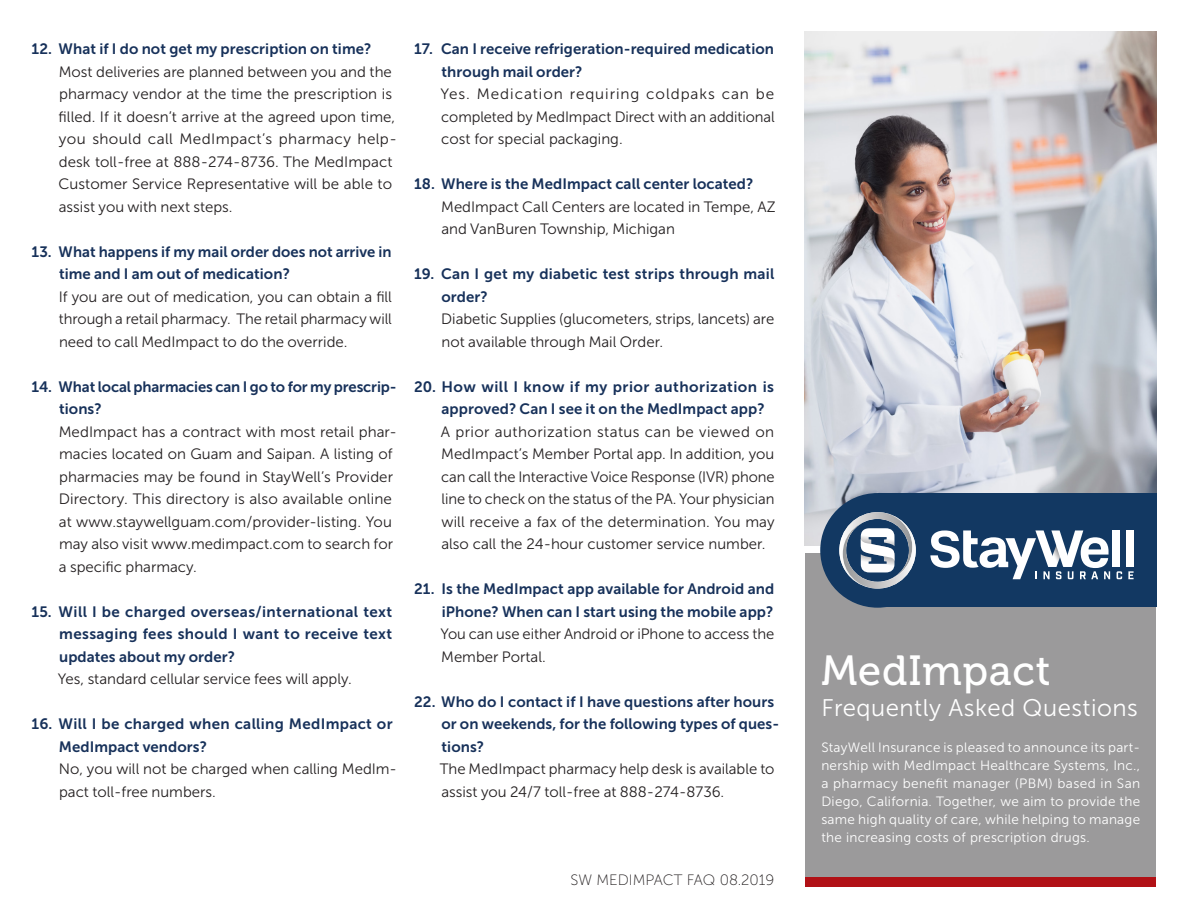
<style>
.page{position:relative;width:1188px;height:918px;background:#fff}
.page>*{position:absolute;margin:0;border:0;box-sizing:border-box;transform-origin:0 0}
.t1{font:42px "Museo 500";letter-spacing:.02em;color:#fff}
.t2{font:24px "Museo Sans 300";letter-spacing:.02em;color:#fff}
.body{font:15px/22.5px "Museo Sans 300";color:#231f20}
.t3{font:15px/22.5px "Museo Sans 700";letter-spacing:.005em;color:#17315a}
.t4{font:15px/22.5px "Museo Sans 700";letter-spacing:.03em;color:#17315a}
.t5{font:15px "Museo Sans 100";color:#231f20}
.t6{font:13.5px/18px "Museo Sans 300";letter-spacing:.02em;color:#fff;text-align:justify}
</style>
<div class="page">
<img style="left:805px;top:32px;width:351px;height:514px">
<div style="left:806px;top:877px;width:350px;height:9px;background:#b11116"></div>
<div style="left:806px;top:554px;width:350px;height:323px;background:#9b9a9b"></div>
<div style="left:878px;top:494px;width:278px;height:113px;background:#123862"></div>
<div style="left:820px;top:494px;width:115px;height:113px;background:#123862;border-radius:50%"></div>
<div style="left:1112px;top:530px;width:8px;height:37px;background:#fff"></div>
<div style="left:1126px;top:530px;width:8px;height:37px;background:#fff"></div>
<svg style="left:930px;top:530px;width:180px;height:49px"></svg>
<svg style="left:1117px;top:571px;width:5px;height:8px"></svg>
<svg style="left:1128px;top:571px;width:6px;height:8px"></svg>
<svg style="left:839px;top:512px;width:77px;height:77px"></svg>
<p class="t3" style="left:32px;top:38px;width:341px">12. What if I do not get my prescription on time?</p>
<p class="body" style="left:58px;top:60px;width:340px">Most deliveries are planned between you and the pharmacy vendor at the time the prescription is filled. If it doesn’t arrive at the agreed upon time, you should call MedImpact’s pharmacy help&shy;desk toll-free at 888-274-8736. The MedImpact Customer Service Representative will be able to assist you with next steps.</p>
<p class="t3" style="left:59px;top:240px;width:334px;text-indent:-27px">13. What happens if my mail order does not arrive in time and I am out of medication?</p>
<p class="body" style="left:59px;top:285px;width:335px;text-align:justify">If you are out of medication, you can obtain a fill through a retail pharmacy. The retail pharmacy will need to call MedImpact to do the override.</p>
<p class="t3" style="left:59px;top:375px;width:339px;text-indent:-27px">14. What local pharmacies can I go to for my prescrip&shy;tions?</p>
<p class="body" style="left:59px;top:420px;width:340px">MedImpact has a contract with most retail phar&shy;macies located on Guam and Saipan. A listing of pharmacies may be found in StayWell’s Provider Directory. This directory is also available online at www.staywellguam.com/provider-listing. You may also visit www.medimpact.com to search for a specific pharmacy.</p>
<p class="t3" style="left:59px;top:600px;width:335px;text-align:justify;text-indent:-28px">15. Will I be charged overseas/international text messaging fees should I want to receive text updates about my order?</p>
<p class="body" style="left:58px;top:668px;width:296px">Yes, standard cellular service fees will apply.</p>
<p class="t3" style="left:59px;top:713px;width:335px;text-indent:-27px">16. Will I be charged when calling MedImpact or<br>MedImpact vendors?</p>
<p class="body" style="left:59px;top:758px;width:340px">No, you will not be charged when calling MedIm&shy;pact toll-free numbers.</p>
<p class="t3" style="left:442px;top:38px;width:334px;text-indent:-27px">17. Can I receive refrigeration-required medication through mail order?</p>
<p class="body" style="left:440px;top:83px;width:336px;text-align:justify">Yes. Medication requiring coldpaks can be completed by MedImpact Direct with an additional cost for special packaging.</p>
<p class="t3" style="left:414px;top:173px;width:341px">18. Where is the MedImpact call center located?</p>
<p class="body" style="left:441px;top:195px;width:336px">MedImpact Call Centers are located in Tempe, AZ and VanBuren Township, Michigan</p>
<p class="t3" style="left:441px;top:263px;width:334px;text-indent:-27px">19. Can I get my diabetic test strips through mail order?</p>
<p class="body" style="left:441px;top:308px;width:335px">Diabetic Supplies (glucometers, strips, lancets) are not available through Mail Order.</p>
<p class="t4" style="left:442px;top:375px;width:334px;text-indent:-27px">20. How will I know if my prior authorization is approved? Can I see it on the MedImpact app?</p>
<p class="body" style="left:441px;top:420px;width:336px;text-align:justify">A prior authorization status can be viewed on MedImpact’s Member Portal app. In addition, you can call the Interactive Voice Response (IVR) phone line to check on the status of the PA. Your physician will receive a fax of the determination. You may also call the 24-hour customer service number.</p>
<p class="t3" style="left:414px;top:578px;width:362px;text-align:right">21. Is the MedImpact app available for Android and iPhone? When can I start using the mobile app?</p>
<p class="body" style="left:440px;top:623px;width:335px">You can use either Android or iPhone to access the<br>Member Portal.</p>
<p class="t3" style="left:441px;top:690px;width:339px;text-indent:-27px">22. Who do I contact if I have questions after hours or on weekends, for the following types of ques&shy;tions?</p>
<p class="body" style="left:440px;top:758px;width:336px">The MedImpact pharmacy help desk is available to assist you 24/7 toll-free at 888-274-8736.</p>
<p class="t5" style="left:571px;top:872px;width:205px">SW MEDIMPACT FAQ 08.2019</p>
<p class="t1" style="left:821px;top:647px;width:231px">MedImpact</p>
<p class="t2" style="left:821px;top:695px;width:318px">Frequently Asked Questions</p>
<p class="t6" style="left:821px;top:738px;width:320px">StayWell Insurance is pleased to announce its part&shy;nership with MedImpact Healthcare Systems, Inc., a pharmacy benefit manager (PBM) based in San Diego, California. Together, we aim to provide the same high quality of care, while helping to manage the increasing costs of prescription drugs.</p>
</div>
